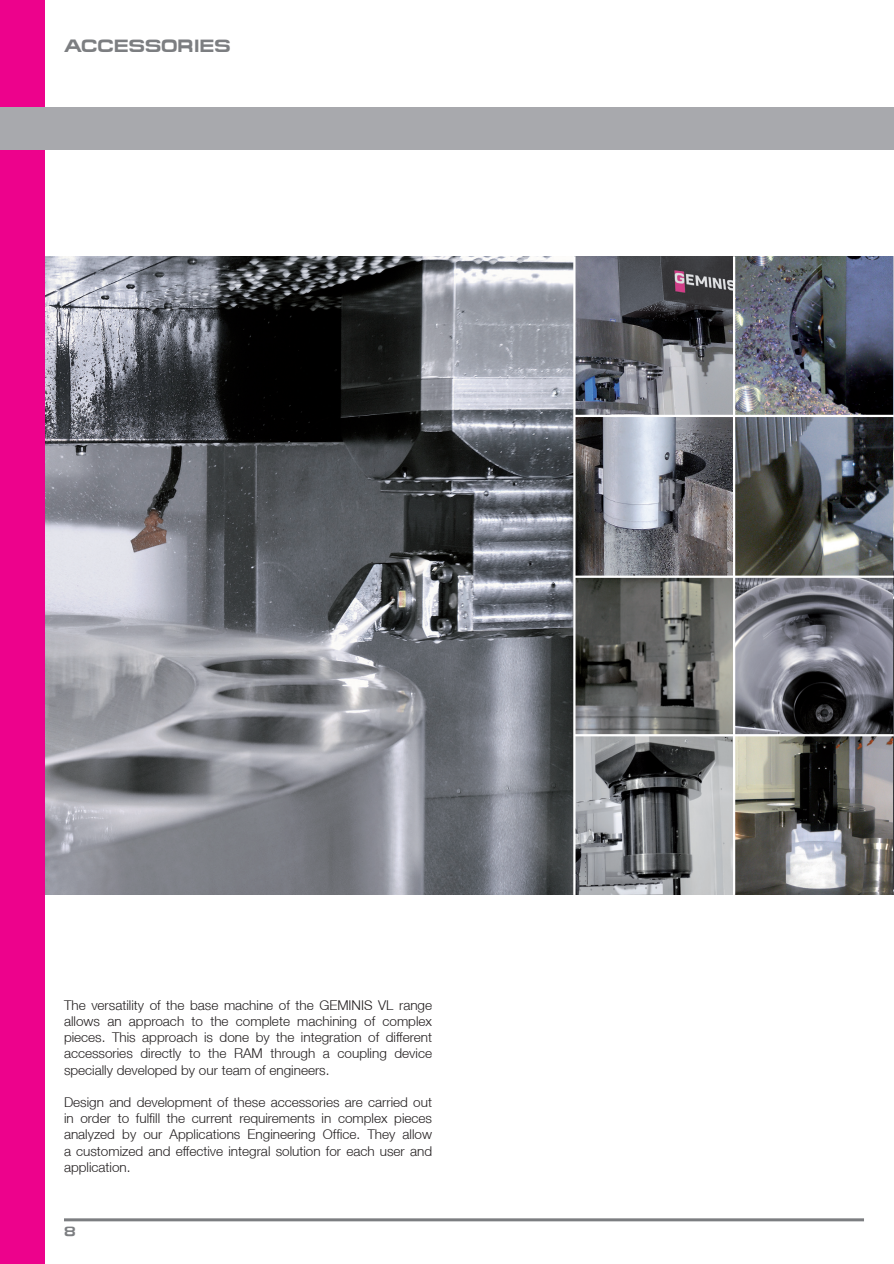
<style>
.page{position:relative;width:894px;height:1264px;background:#fff}
.page>*{position:absolute;margin:0;border:0;box-sizing:border-box;transform-origin:0 0}
.t1{font:700 18px "Micro Extend FLF";color:#7c7e81}
.t2{font:300 13.5px/16.2px "Helvetica Neue LT";color:#231f20;text-align:justify}
.t3{font:700 13.5px "Micro Extend FLF";color:#7c7e81}
</style>
<div class="page">
<img style="left:45px;top:256px;width:528px;height:638px">
<img style="left:575px;top:256px;width:319px;height:638px">
<img style="left:735px;top:256px;width:158px;height:159px">
<hr style="left:64px;top:1218px;width:799px;height:3px;background:#7c7e81">
<div style="left:0;top:0;width:45px;height:1263px;background:#ed028c"></div>
<div style="left:0;top:106px;width:893px;height:43px;background:#a8a9ad"></div>
<hr style="left:732px;top:256px;width:3px;height:638px;background:#fff">
<hr style="left:574px;top:415px;width:319px;height:2px;background:#fff">
<hr style="left:574px;top:575px;width:319px;height:2px;background:#fff">
<hr style="left:574px;top:734px;width:319px;height:2px;background:#fff">
<p class="t1" style="left:64px;top:36px;width:168px">ACCESSORIES</p>
<p class="t2" style="left:64px;top:996px;width:369px">The versatility of the base machine of the GEMINIS VL range allows an approach to the complete machining of complex pieces. This approach is done by the integration of different accessories directly to the RAM through a coupling device specially developed by our team of engineers.</p>
<p class="t2" style="left:64px;top:1093px;width:369px">Design and development of these accessories are carried out in order to fulfill the current requirements in complex pieces analyzed by our Applications Engineering Office. They allow a customized and effective integral solution for each user and application.</p>
<p class="t3" style="left:64px;top:1223px;width:13px">8</p>
</div>
